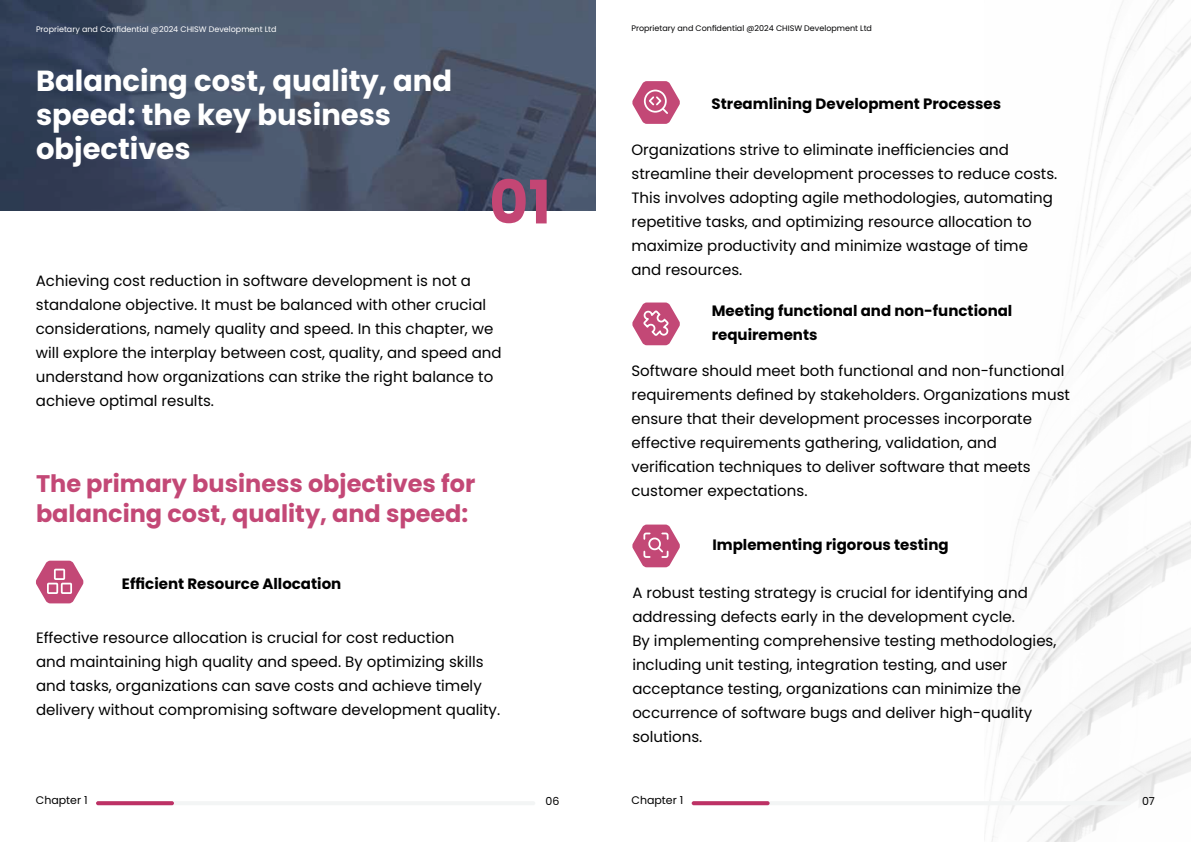
<style>
.page{position:relative;width:1191px;height:842px;background:#fff}
.page>*{position:absolute;margin:0;border:0;box-sizing:border-box;transform-origin:0 0}
.t1{font:700 60px "Poppins";color:#bd3165}
.t2{font:700 29px/34px "Poppins";color:#fff}
.t3{font:700 24px/30px "Poppins";color:#c34876}
.t4{font:15px/24px "Poppins";color:#000}
.t5{font:700 15px/24px "Poppins";color:#000}
.t6{font:11px "Poppins";color:#000}
.t7{font:8px "Poppins";color:#fff}
.t8{font:8px "Poppins";color:#020203}
</style>
<div class="page">
<img style="left:986px;top:0;width:205px;height:842px">
<hr style="left:691px;top:801px;width:440px;height:4px;background:#f3f5f5;border-radius:2px">
<svg style="left:691px;top:801px;width:78px;height:4px"></svg>
<svg style="left:36px;top:561px;width:48px;height:42px"></svg>
<img style="left:0;top:0;width:595px;height:210px">
<hr style="left:96px;top:801px;width:439px;height:4px;background:#f3f5f5;border-radius:2px">
<svg style="left:96px;top:801px;width:78px;height:4px"></svg>
<svg style="left:632px;top:81px;width:48px;height:43px"></svg>
<svg style="left:632px;top:302px;width:48px;height:43px"></svg>
<svg style="left:632px;top:525px;width:48px;height:42px"></svg>
<p class="t7" style="left:36px;top:24px;width:242px">Proprietary and Confidential @2024 CHISW Development Ltd</p>
<p class="t8" style="left:631px;top:23px;width:242px">Proprietary and Confidential @2024 CHISW Development Ltd</p>
<h2 class="t2" style="left:36px;top:64px;width:418px">Balancing cost, quality, and speed: the key business objectives</h2>
<h1 class="t1" style="left:489px;top:168px;width:63px">01</h1>
<p class="t4" style="left:36px;top:269px;width:467px">Achieving cost reduction in software development is not a standalone objective. It must be balanced with other crucial considerations, namely quality and speed. In this chapter, we will explore the interplay between cost, quality, and speed and understand how organizations can strike the right balance to achieve optimal results.</p>
<h3 class="t3" style="left:36px;top:469px;width:441px">The primary business objectives for balancing cost, quality, and speed:</h3>
<p class="t5" style="left:122px;top:572px;width:221px">Efficient Resource Allocation</p>
<p class="t4" style="left:36px;top:626px;width:466px">Effective resource allocation is crucial for cost reduction<br>and maintaining high quality and speed. By optimizing skills and tasks, organizations can save costs and achieve timely delivery without compromising software development quality.</p>
<p class="t6" style="left:36px;top:794px;width:53px">Chapter 1</p>
<p class="t6" style="left:545px;top:794px;width:15px">06</p>
<p class="t5" style="left:711px;top:92px;width:291px">Streamlining Development Processes</p>
<p class="t4" style="left:631px;top:138px;width:427px">Organizations strive to eliminate inefficiencies and streamline their development processes to reduce costs.<br>This involves adopting agile methodologies, automating repetitive tasks, and optimizing resource allocation to maximize productivity and minimize wastage of time and resources.</p>
<p class="t5" style="left:711px;top:299px;width:302px">Meeting functional and non-functional requirements</p>
<p class="t4" style="left:631px;top:358px;width:440px">Software should meet both functional and non-functional requirements defined by stakeholders. Organizations must ensure that their development processes incorporate effective requirements gathering, validation, and verification techniques to deliver software that meets customer expectations.</p>
<p class="t5" style="left:712px;top:533px;width:238px">Implementing rigorous testing</p>
<p class="t4" style="left:632px;top:581px;width:425px">A robust testing strategy is crucial for identifying and addressing defects early in the development cycle.<br>By implementing comprehensive testing methodologies, including unit testing, integration testing, and user acceptance testing, organizations can minimize the occurrence of software bugs and deliver high-quality solutions.</p>
<p class="t6" style="left:631px;top:794px;width:53px">Chapter 1</p>
<p class="t6" style="left:1142px;top:794px;width:14px">07</p>
</div>
